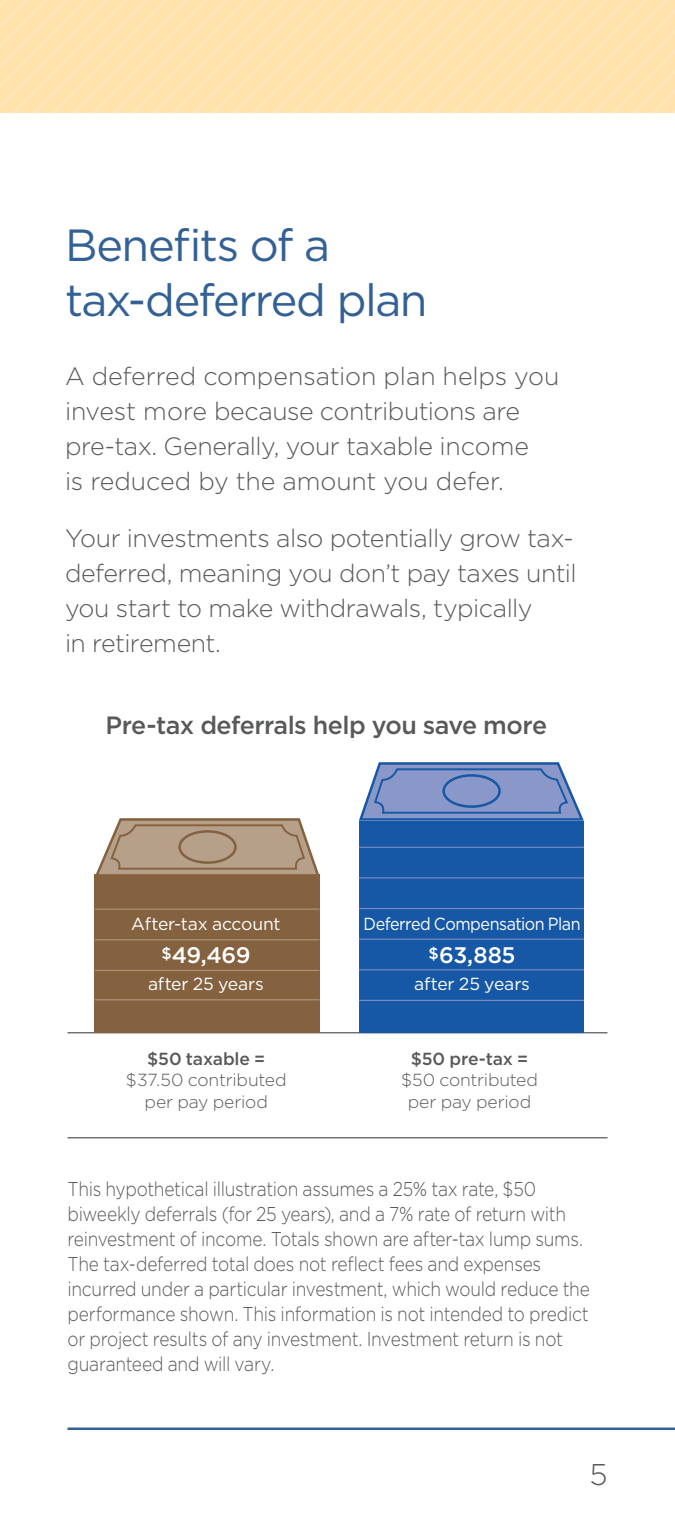
<style>
.page{position:relative;width:675px;height:1530px;background:#fff}
.page>*{position:absolute;margin:0;border:0;box-sizing:border-box;transform-origin:0 0}
.t1{font:45px/55px "Gotham";letter-spacing:-.035em;color:#346195}
.t2{font:300 30px "Gotham";color:#58595b}
.t3{font:300 25px/35px "Gotham";letter-spacing:-.02em;color:#58595b}
.t4{font:500 25px "Gotham";letter-spacing:-.025em;color:#58595b}
.t5{font:500 22.5px "Gotham";letter-spacing:-.015em;color:#fff}
.t6{font:300 20px/25px "Gotham";letter-spacing:-.015em;color:#58595b;scale:.87 1}
.t7{font:300 17.5px/21.2px "Gotham";letter-spacing:-.005em;color:#58595b;text-align:center}
.t8{font:17.5px "Gotham";letter-spacing:-.025em;color:#fff;scale:.92 1}
.t9{font:17.5px "Gotham";letter-spacing:-.005em;color:#fff}
.t10{font:500 17.5px "Gotham";letter-spacing:-.01em;color:#58595b}
.t11{font:17.5px "Gotham";letter-spacing:-.025em;color:#fff}
</style>
<div class="page">
<hr style="left:68px;top:1428px;width:607px;height:2px;background:#346195">
<hr style="left:68px;top:1032px;width:540px;height:1px;background:#58595b">
<div style="left:359px;top:821px;width:225px;height:211px;background:#1658a5"></div>
<svg style="left:359px;top:762px;width:225px;height:59px;background:#8197c8"></svg>
<div style="left:442px;top:774px;width:59px;height:34px;border:2px solid #1658a5;border-radius:50%"></div>
<div style="left:95px;top:874px;width:225px;height:158px;background:#84613f"></div>
<svg style="left:94px;top:818px;width:225px;height:60px"></svg>
<div style="left:178px;top:830px;width:59px;height:34px;border:2px solid #84613f;border-radius:50%"></div>
<hr style="left:95px;top:909px;width:225px;height:1px;background:#ac9178">
<hr style="left:95px;top:939px;width:225px;height:1px;background:#ac9178">
<hr style="left:95px;top:970px;width:225px;height:1px;background:#ac9178">
<hr style="left:95px;top:999px;width:225px;height:1px;background:#ac9178">
<hr style="left:359px;top:847px;width:225px;height:1px;background:#7688c1">
<hr style="left:359px;top:877px;width:225px;height:2px;background:#7688c1">
<hr style="left:359px;top:908px;width:225px;height:1px;background:#7688c1">
<hr style="left:359px;top:939px;width:225px;height:1px;background:#7688c1">
<hr style="left:359px;top:969px;width:225px;height:1px;background:#7688c1">
<hr style="left:359px;top:1000px;width:225px;height:1px;background:#7688c1">
<hr style="left:68px;top:1137px;width:540px;height:1px;background:#58595b">
<svg style="left:0;top:0;width:675px;height:112px;background:#ffe2ae"></svg>
<h1 class="t1" style="left:65px;top:217px;width:364px">Benefits of a tax-deferred plan</h1>
<p class="t3" style="left:65px;top:358px;width:496px">A deferred compensation plan helps you invest more because contributions are pre-tax. Generally, your taxable income<br>is reduced by the amount you defer.</p>
<p class="t3" style="left:65px;top:520px;width:513px">Your investments also potentially grow tax&shy;deferred, meaning you don’t pay taxes until you start to make withdrawals, typically<br>in retirement.</p>
<p class="t4" style="left:106px;top:709px;width:443px">Pre-tax deferrals help you save more</p>
<p class="t11" style="left:131px;top:913px;width:151px">After-tax account</p>
<p class="t5" style="left:161px;top:940px;width:91px"><sup>$</sup>49,469</p>
<p class="t9" style="left:148px;top:973px;width:117px">after 25 years</p>
<p class="t10" style="left:147px;top:1047px;width:120px">$50 taxable =</p>
<p class="t7" style="left:126px;top:1069px;width:162px">$37.50 contributed per pay period</p>
<p class="t8" style="left:364px;top:913px;width:237px">Deferred Compensation Plan</p>
<p class="t5" style="left:429px;top:940px;width:89px"><sup>$</sup>63,885</p>
<p class="t9" style="left:414px;top:973px;width:117px">after 25 years</p>
<p class="t10" style="left:411px;top:1047px;width:119px">$50 pre-tax =</p>
<p class="t7" style="left:401px;top:1069px;width:138px">$50 contributed per pay period</p>
<p class="t6" style="left:68px;top:1176px;width:602px">This hypothetical illustration assumes a 25% tax rate, $50 biweekly deferrals (for 25 years), and a 7% rate of return with reinvestment of income. Totals shown are after-tax lump sums.<br>The tax-deferred total does not reflect fees and expenses incurred under a particular investment, which would reduce the performance shown. This information is not intended to predict or project results of any investment. Investment return is not guaranteed and will vary.</p>
<h2 class="t2" style="left:589px;top:1455px;width:20px">5</h2>
</div>
